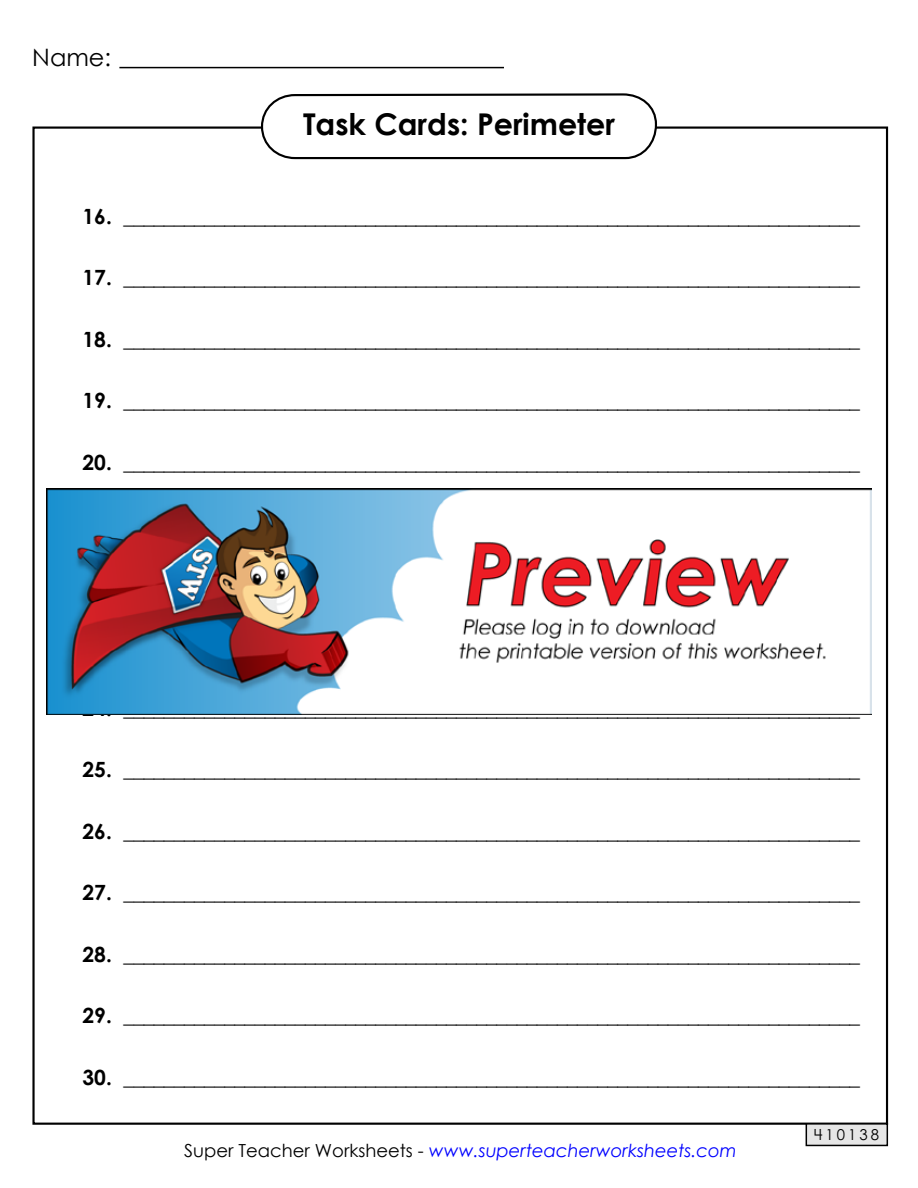
<style>
.page{position:relative;width:918px;height:1188px;background:#fff}
.page>*{position:absolute;margin:0;border:0;box-sizing:border-box;transform-origin:0 0}
.t1{font:700 30px "Century Gothic 2";color:#000}
.t2{font:24px "Century Gothic 2";color:#000}
.t3{font:21px "Century STW3";color:#000}
.t4{font:italic 18px "Century Gothic 2";color:#00f}
.t5{font:15px "Century STW4";letter-spacing:.2em;color:#000}
.s1{font-family:"Century Gothic 2";font-weight:700}
.s2{font-style:normal;color:#000}
</style>
<div class="page">
<hr style="left:119px;top:67px;width:385px;height:1px;background:#000">
<div style="left:806px;top:1123px;width:82px;height:23px;background:#e6e6e6;border:2px solid #000"></div>
<svg style="left:260px;top:93px;width:398px;height:67px"></svg>
<img style="left:46px;top:489px;width:826px;height:225px">
<p class="t2" style="left:32px;top:41px;width:80px">Name:</p>
<h1 class="t1" style="left:303px;top:101px;width:314px">Task Cards: Perimeter</h1>
<p class="t3" style="left:83px;top:202px;width:779px"><span class="s1">16.</span> _________________________________________________________________________</p>
<p class="t3" style="left:83px;top:263px;width:779px"><span class="s1">17.</span> _________________________________________________________________________</p>
<p class="t3" style="left:83px;top:325px;width:779px"><span class="s1">18.</span> _________________________________________________________________________</p>
<p class="t3" style="left:83px;top:386px;width:779px"><span class="s1">19.</span> _________________________________________________________________________</p>
<p class="t3" style="left:83px;top:448px;width:779px"><span class="s1">20.</span> _________________________________________________________________________</p>
<p class="t3" style="left:83px;top:694px;width:779px"><span class="s1">24.</span> _________________________________________________________________________</p>
<p class="t3" style="left:83px;top:755px;width:779px"><span class="s1">25.</span> _________________________________________________________________________</p>
<p class="t3" style="left:83px;top:817px;width:779px"><span class="s1">26.</span> _________________________________________________________________________</p>
<p class="t3" style="left:83px;top:878px;width:779px"><span class="s1">27.</span> _________________________________________________________________________</p>
<p class="t3" style="left:83px;top:940px;width:779px"><span class="s1">28.</span> _________________________________________________________________________</p>
<p class="t3" style="left:83px;top:1001px;width:779px"><span class="s1">29.</span> _________________________________________________________________________</p>
<p class="t3" style="left:83px;top:1063px;width:779px"><span class="s1">30.</span> _________________________________________________________________________</p>
<p class="t4" style="left:184px;top:1138px;width:554px"><span class="s2">Super Teacher Worksheets -</span> www.superteacherworksheets.com</p>
<p class="t5" style="left:814px;top:1125px;width:66px">410138</p>
</div>
